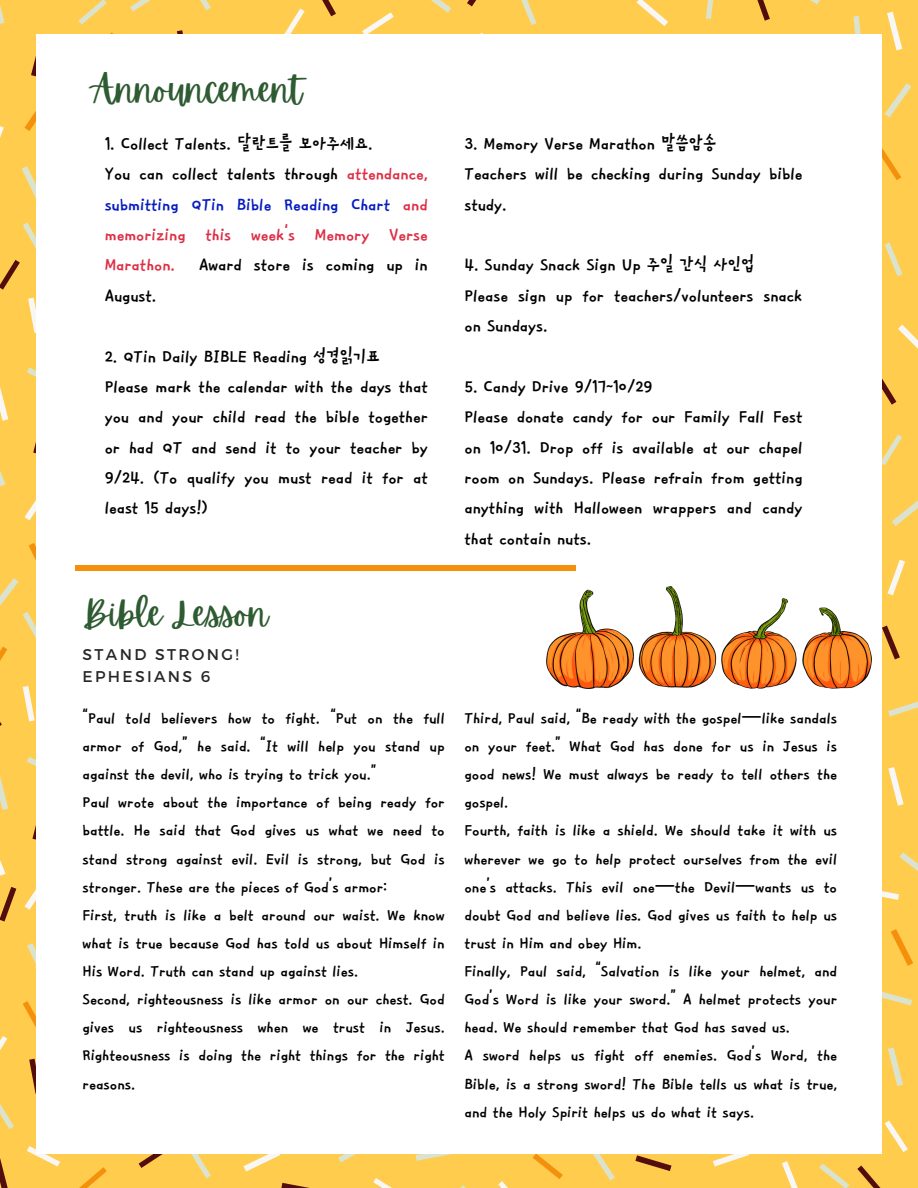
<style>
.page{position:relative;width:918px;height:1188px;background:#ffcc4d}
.page>*{position:absolute;margin:0;border:0;box-sizing:border-box;transform-origin:0 0}
.t1{font:35.55px "Apricots";color:#2e5b31}
.t2{font:22.2px/30.3px "TT Cheotsarang R";color:#000;text-align:justify}
.t3{font:20.25px/28.2px "TT Cheotsarang R";color:#000;text-align:justify}
.t4{font:15.6px "Montserrat";letter-spacing:.15em;color:#262728}
.s1{color:#dd2e44}
.s2{color:#061bbf}
.s3{font-family:"Noto Sans Gurmukhi"}
</style>
<div class="page">
<svg style="left:28px;top:298px;width:9px;height:35px"></svg>
<svg style="left:0;top:126px;width:4px;height:12px"></svg>
<svg style="left:0;top:387px;width:8px;height:34px"></svg>
<svg style="left:23px;top:686px;width:12px;height:35px"></svg>
<svg style="left:25px;top:485px;width:12px;height:35px"></svg>
<svg style="left:888px;top:767px;width:16px;height:39px"></svg>
<svg style="left:888px;top:560px;width:17px;height:35px"></svg>
<svg style="left:898px;top:325px;width:20px;height:24px"></svg>
<svg style="left:498px;top:1181px;width:10px;height:7px"></svg>
<svg style="left:782px;top:1161px;width:16px;height:27px"></svg>
<svg style="left:713px;top:1154px;width:36px;height:13px"></svg>
<svg style="left:0;top:1036px;width:7px;height:14px"></svg>
<svg style="left:25px;top:875px;width:12px;height:35px"></svg>
<svg style="left:0;top:860px;width:6px;height:16px"></svg>
<svg style="left:243px;top:1154px;width:37px;height:18px"></svg>
<svg style="left:373px;top:1178px;width:19px;height:10px"></svg>
<svg style="left:885px;top:1121px;width:23px;height:31px"></svg>
<svg style="left:27px;top:1146px;width:33px;height:21px"></svg>
<svg style="left:362px;top:12px;width:32px;height:22px"></svg>
<svg style="left:284px;top:9px;width:21px;height:25px"></svg>
<svg style="left:887px;top:12px;width:15px;height:38px"></svg>
<svg style="left:881px;top:888px;width:18px;height:12px"></svg>
<svg style="left:637px;top:0;width:31px;height:26px"></svg>
<svg style="left:31px;top:39px;width:6px;height:38px"></svg>
<svg style="left:177px;top:30px;width:6px;height:4px"></svg>
<svg style="left:33px;top:415px;width:4px;height:39px"></svg>
<svg style="left:882px;top:626px;width:18px;height:33px"></svg>
<svg style="left:635px;top:1155px;width:36px;height:16px"></svg>
<svg style="left:32px;top:802px;width:5px;height:38px"></svg>
<svg style="left:29px;top:1059px;width:8px;height:35px"></svg>
<svg style="left:0;top:887px;width:16px;height:35px"></svg>
<svg style="left:281px;top:1183px;width:28px;height:5px"></svg>
<svg style="left:0;top:1158px;width:8px;height:30px"></svg>
<svg style="left:857px;top:1166px;width:24px;height:22px"></svg>
<svg style="left:139px;top:1154px;width:24px;height:14px"></svg>
<svg style="left:322px;top:0;width:14px;height:16px"></svg>
<svg style="left:467px;top:0;width:9px;height:6px"></svg>
<svg style="left:757px;top:0;width:13px;height:21px"></svg>
<svg style="left:25px;top:96px;width:12px;height:35px"></svg>
<svg style="left:23px;top:1001px;width:14px;height:33px"></svg>
<svg style="left:533px;top:1154px;width:30px;height:25px"></svg>
<svg style="left:79px;top:1167px;width:28px;height:21px"></svg>
<svg style="left:881px;top:149px;width:20px;height:31px"></svg>
<svg style="left:891px;top:929px;width:22px;height:37px"></svg>
<svg style="left:0;top:5px;width:5px;height:19px"></svg>
<svg style="left:22px;top:166px;width:15px;height:37px"></svg>
<svg style="left:0;top:222px;width:37px;height:68px"></svg>
<svg style="left:78px;top:0;width:29px;height:25px"></svg>
<svg style="left:130px;top:0;width:21px;height:12px"></svg>
<svg style="left:200px;top:0;width:11px;height:10px"></svg>
<svg style="left:0;top:543px;width:37px;height:134px"></svg>
<svg style="left:27px;top:367px;width:10px;height:21px"></svg>
<svg style="left:0;top:471px;width:6px;height:15px"></svg>
<svg style="left:881px;top:372px;width:21px;height:93px"></svg>
<svg style="left:892px;top:500px;width:26px;height:26px"></svg>
<svg style="left:885px;top:242px;width:18px;height:34px"></svg>
<svg style="left:0;top:776px;width:8px;height:34px"></svg>
<svg style="left:27px;top:943px;width:10px;height:37px"></svg>
<svg style="left:0;top:1104px;width:14px;height:25px"></svg>
<svg style="left:27px;top:757px;width:10px;height:20px"></svg>
<svg style="left:338px;top:1154px;width:18px;height:8px"></svg>
<svg style="left:593px;top:1154px;width:22px;height:27px"></svg>
<svg style="left:888px;top:1047px;width:15px;height:39px"></svg>
<svg style="left:819px;top:1163px;width:30px;height:25px"></svg>
<svg style="left:415px;top:1154px;width:36px;height:7px"></svg>
<svg style="left:191px;top:1154px;width:20px;height:24px"></svg>
<svg style="left:885px;top:83px;width:26px;height:34px"></svg>
<svg style="left:810px;top:0;width:10px;height:4px"></svg>
<svg style="left:521px;top:0;width:16px;height:25px"></svg>
<svg style="left:431px;top:0;width:20px;height:13px"></svg>
<svg style="left:853px;top:16px;width:8px;height:18px"></svg>
<svg style="left:881px;top:991px;width:31px;height:14px"></svg>
<svg style="left:888px;top:701px;width:30px;height:16px"></svg>
<svg style="left:899px;top:852px;width:19px;height:19px"></svg>
<svg style="left:706px;top:0;width:7px;height:19px"></svg>
<div style="left:37px;top:34px;width:844px;height:1120px;background:#fff"></div>
<div style="left:76px;top:565px;width:360px;height:6px;background:#f4900c"></div>
<div style="left:216px;top:565px;width:360px;height:6px;background:#f4900c"></div>
<img style="left:546px;top:586px;width:325px;height:103px">
<p class="t1" style="left:92px;top:69px;width:212px">Announcement</p>
<p class="t2" style="left:105px;top:127px;width:269px">1. Collect Talents. 달란트를 모아주세요.</p>
<p class="t2" style="left:105px;top:158px;width:325px">You can collect talents through <span class="s1">attendance, </span><span class="s2">submitting QTin Bible Reading Chart</span> <span class="s1">and memorizing this week's Memory Verse Marathon.</span> Award store is coming up in August.</p>
<p class="t2" style="left:105px;top:340px;width:277px">2. QTin Daily BIBLE Reading 성경읽기표</p>
<p class="t2" style="left:105px;top:370px;width:325px">Please mark the calendar with the days that you and your child read the bible together or had QT and send it to your teacher by 9/24. (To qualify you must read it for at least 15 days!)</p>
<p class="t1" style="left:83px;top:593px;width:187px">Bible Lesson</p>
<p class="t4" style="left:83px;top:644px;width:158px">STAND STRONG!</p>
<p class="t4" style="left:83px;top:666px;width:129px">EPHESIANS 6</p>
<p class="t3" style="left:83px;top:703px;width:364px">“Paul told believers how to fight. “Put on the full armor of God,” he said. “It will help you stand up against the devil, who is trying to trick you.”</p>
<p class="t3" style="left:83px;top:787px;width:364px">Paul wrote about the importance of being ready for battle. He said that God gives us what we need to stand strong against evil. Evil is strong, but God is stronger. These are the pieces of God’s armor:</p>
<p class="t3" style="left:83px;top:900px;width:364px">First, truth is like a belt around our waist. We know what is true because God has told us about Himself in His Word. Truth can stand up against lies.</p>
<p class="t3" style="left:83px;top:984px;width:364px">Second, righteousness is like armor on our chest. God gives us righteousness when we trust in Jesus.<br>Righteousness is doing the right things for the right reasons.</p>
<p class="t2" style="left:464px;top:127px;width:254px">3. Memory Verse Marathon 말씀암송</p>
<p class="t2" style="left:464px;top:158px;width:339px">Teachers will be checking during Sunday bible study.</p>
<p class="t2" style="left:464px;top:249px;width:292px">4. Sunday Snack Sign Up 주일 간식 사인업</p>
<p class="t2" style="left:464px;top:279px;width:339px">Please sign up for teachers/volunteers snack on Sundays.</p>
<p class="t2" style="left:464px;top:370px;width:190px">5. Candy Drive 9/17~10/29</p>
<p class="t2" style="left:464px;top:401px;width:339px">Please donate candy for our Family Fall Fest on 10/31. Drop off is available at our chapel room on Sundays. Please refrain from getting anything with Halloween wrappers and candy that contain nuts.</p>
<p class="t3" style="left:464px;top:703px;width:374px">Third, Paul said, “Be ready with the gospel<span class="s3">—</span>like sandals on your feet.” What God has done for us in Jesus is good news! We must always be ready to tell others the gospel.</p>
<p class="t3" style="left:464px;top:815px;width:374px">Fourth, faith is like a shield. We should take it with us wherever we go to help protect ourselves from the evil one’s attacks. This evil one<span class="s3">—</span>the Devil<span class="s3">—</span>wants us to doubt God and believe lies. God gives us faith to help us trust in Him and obey Him.</p>
<p class="t3" style="left:464px;top:956px;width:374px">Finally, Paul said, “Salvation is like your helmet, and God’s Word is like your sword.” A helmet protects your head. We should remember that God has saved us.</p>
<p class="t3" style="left:464px;top:1040px;width:374px">A sword helps us fight off enemies. God’s Word, the Bible, is a strong sword! The Bible tells us what is true, and the Holy Spirit helps us do what it says.</p>
</div>
